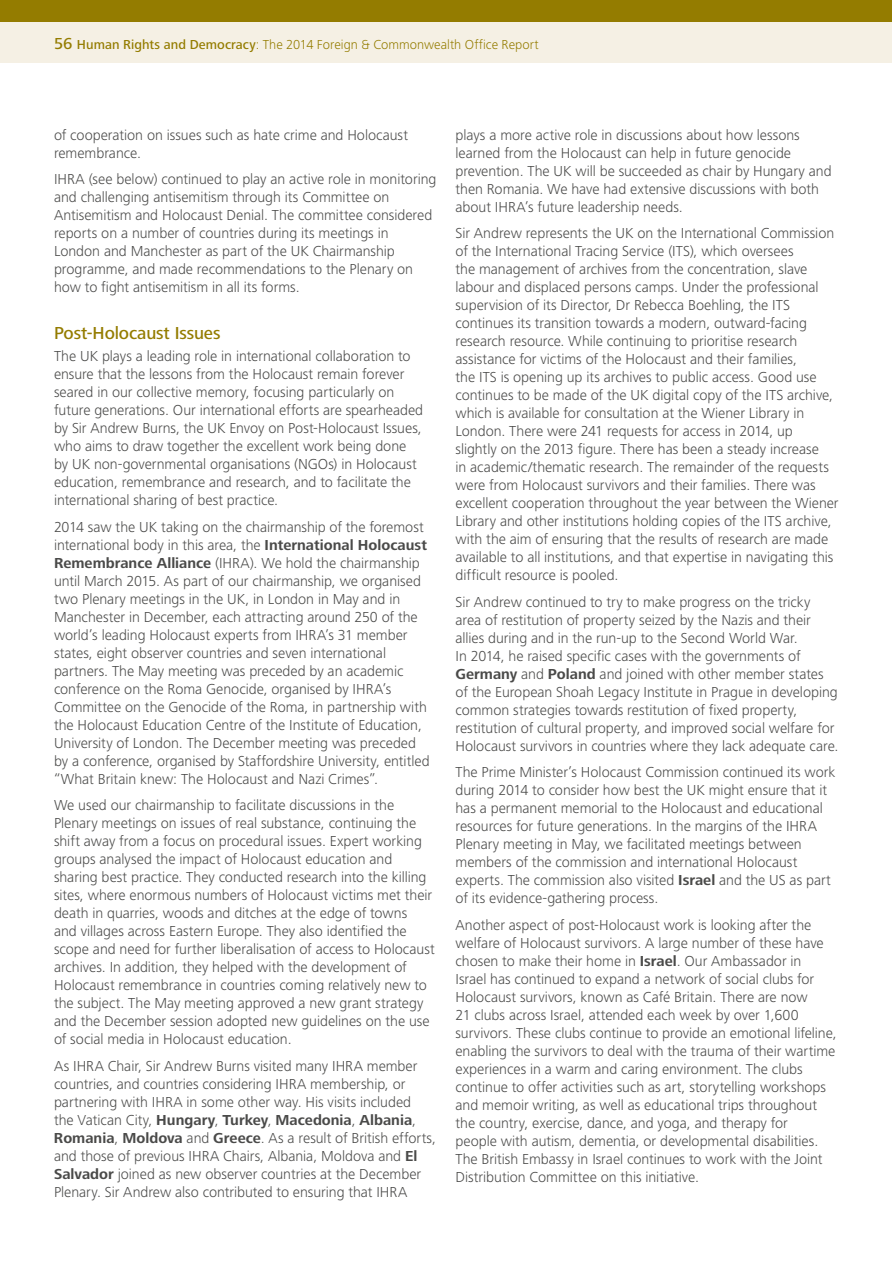
<style>
.page{position:relative;width:893px;height:1263px;background:#fff}
.page>*{position:absolute;margin:0;border:0;box-sizing:border-box;transform-origin:0 0}
.t1{font:500 18px "Frutiger Next LT";letter-spacing:-.005em;color:#947c00}
.t2{font:300 15px/18px "Frutiger Next LT";letter-spacing:-.005em;color:#4a4a49}
.t3{font:300 13.5px "Frutiger Next LT";letter-spacing:.005em;color:#947c00}
.s1{font-weight:500;font-size:16.5px}
.s2{font-weight:500}
.s3{font-weight:700}
</style>
<div class="page">
<div style="left:0;top:0;width:892px;height:63px;background:#f5f0e4"></div>
<div style="left:0;top:0;width:892px;height:21px;background:#947c00"></div>
<p class="t3" style="left:54px;top:37px;width:486px"><span class="s1">56</span> <span class="s2">Human Rights and Democracy</span>: The 2014 Foreign &amp; Commonwealth Office Report</p>
<p class="t2" style="left:54px;top:126px;width:356px">of cooperation on issues such as hate crime and Holocaust remembrance.</p>
<p class="t2" style="left:54px;top:170px;width:384px">IHRA (see below) continued to play an active role in monitoring and challenging antisemitism through its Committee on Antisemitism and Holocaust Denial. The committee considered reports on a number of countries during its meetings in London and Manchester as part of the UK Chairmanship programme, and made recommendations to the Plenary on how to fight antisemitism in all its forms.</p>
<p class="t1" style="left:54px;top:323px;width:168px">Post-Holocaust Issues</p>
<p class="t2" style="left:54px;top:347px;width:371px">The UK plays a leading role in international collaboration to ensure that the lessons from the Holocaust remain forever seared in our collective memory, focusing particularly on future generations. Our international efforts are spearheaded by Sir Andrew Burns, the UK Envoy on Post-Holocaust Issues, who aims to draw together the excellent work being done by UK non-governmental organisations (NGOs) in Holocaust education, remembrance and research, and to facilitate the international sharing of best practice.</p>
<p class="t2" style="left:54px;top:518px;width:377px">2014 saw the UK taking on the chairmanship of the foremost international body in this area, the <span class="s3">International Holocaust Remembrance Alliance</span> (IHRA). We hold the chairmanship until March 2015. As part of our chairmanship, we organised two Plenary meetings in the UK, in London in May and in Manchester in December, each attracting around 250 of the world’s leading Holocaust experts from IHRA’s 31 member states, eight observer countries and seven international partners. The May meeting was preceded by an academic conference on the Roma Genocide, organised by IHRA’s Committee on the Genocide of the Roma, in partnership with the Holocaust Education Centre of the Institute of Education, University of London. The December meeting was preceded by a conference, organised by Staffordshire University, entitled “What Britain knew: The Holocaust and Nazi Crimes”.</p>
<p class="t2" style="left:54px;top:796px;width:382px">We used our chairmanship to facilitate discussions in the Plenary meetings on issues of real substance, continuing the shift away from a focus on procedural issues. Expert working groups analysed the impact of Holocaust education and sharing best practice. They conducted research into the killing sites, where enormous numbers of Holocaust victims met their death in quarries, woods and ditches at the edge of towns<br>and villages across Eastern Europe. They also identified the scope and need for further liberalisation of access to Holocaust archives. In addition, they helped with the development of Holocaust remembrance in countries coming relatively new to the subject. The May meeting approved a new grant strategy and the December session adopted new guidelines on the use of social media in Holocaust education.</p>
<p class="t2" style="left:54px;top:1057px;width:384px">As IHRA Chair, Sir Andrew Burns visited many IHRA member countries, and countries considering IHRA membership, or partnering with IHRA in some other way. His visits included<br>the Vatican City, <span class="s3">Hungary</span>, <span class="s3">Turkey</span>, <span class="s3">Macedonia</span>, <span class="s3">Albania</span>, <span class="s3">Romania</span>, <span class="s3">Moldova</span> and <span class="s3">Greece</span>. As a result of British efforts, and those of previous IHRA Chairs, Albania, Moldova and <span class="s3">El Salvador</span> joined as new observer countries at the December Plenary. Sir Andrew also contributed to ensuring that IHRA</p>
<p class="t2" style="left:455px;top:126px;width:378px">plays a more active role in discussions about how lessons learned from the Holocaust can help in future genocide prevention. The UK will be succeeded as chair by Hungary and then Romania. We have had extensive discussions with both about IHRA’s future leadership needs.</p>
<p class="t2" style="left:455px;top:224px;width:385px">Sir Andrew represents the UK on the International Commission of the International Tracing Service (ITS), which oversees<br>the management of archives from the concentration, slave labour and displaced persons camps. Under the professional supervision of its Director, Dr Rebecca Boehling, the ITS continues its transition towards a modern, outward-facing research resource. While continuing to prioritise research assistance for victims of the Holocaust and their families,<br>the ITS is opening up its archives to public access. Good use continues to be made of the UK digital copy of the ITS archive, which is available for consultation at the Wiener Library in London. There were 241 requests for access in 2014, up<br>slightly on the 2013 figure. There has been a steady increase<br>in academic/thematic research. The remainder of the requests were from Holocaust survivors and their families. There was excellent cooperation throughout the year between the Wiener Library and other institutions holding copies of the ITS archive, with the aim of ensuring that the results of research are made available to all institutions, and that expertise in navigating this difficult resource is pooled.</p>
<p class="t2" style="left:455px;top:593px;width:385px">Sir Andrew continued to try to make progress on the tricky area of restitution of property seized by the Nazis and their allies during and in the run-up to the Second World War.<br>In 2014, he raised specific cases with the governments of <span class="s3">Germany</span> and <span class="s3">Poland</span> and joined with other member states of the European Shoah Legacy Institute in Prague in developing common strategies towards restitution of fixed property, restitution of cultural property, and improved social welfare for Holocaust survivors in countries where they lack adequate care.</p>
<p class="t2" style="left:455px;top:763px;width:381px">The Prime Minister’s Holocaust Commission continued its work during 2014 to consider how best the UK might ensure that it has a permanent memorial to the Holocaust and educational resources for future generations. In the margins of the IHRA Plenary meeting in May, we facilitated meetings between members of the commission and international Holocaust experts. The commission also visited <span class="s3">Israel</span> and the US as part of its evidence-gathering process.</p>
<p class="t2" style="left:455px;top:916px;width:383px">Another aspect of post-Holocaust work is looking after the welfare of Holocaust survivors. A large number of these have chosen to make their home in <span class="s3">Israel</span>. Our Ambassador in<br>Israel has continued to expand a network of social clubs for Holocaust survivors, known as Café Britain. There are now<br>21 clubs across Israel, attended each week by over 1,600 survivors. These clubs continue to provide an emotional lifeline, enabling the survivors to deal with the trauma of their wartime experiences in a warm and caring environment. The clubs continue to offer activities such as art, storytelling workshops and memoir writing, as well as educational trips throughout the country, exercise, dance, and yoga, and therapy for<br>people with autism, dementia, or developmental disabilities.<br>The British Embassy in Israel continues to work with the Joint Distribution Committee on this initiative.</p>
</div>
